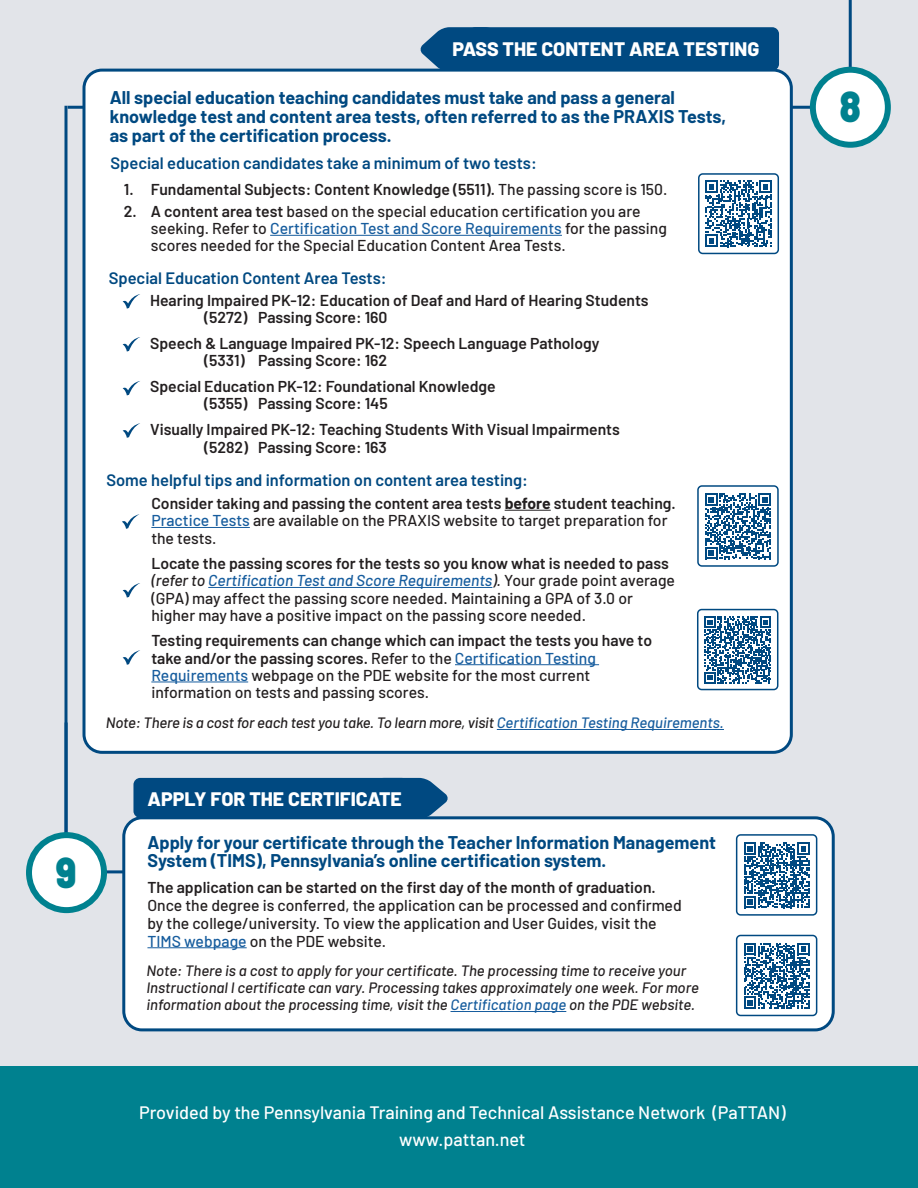
<style>
.page{position:relative;width:918px;height:1188px;background:#e2e4e9}
.page>*{position:absolute;margin:0;border:0;box-sizing:border-box;transform-origin:0 0}
.t1{font:900 43.2px "Barlow";color:#00818f;scale:.87 1}
.Section_Heading{font:800 19.5px "Barlow";color:#fff}
.t2{font:700 18px/18.8px "Barlow";color:#004981}
.t3{font:500 18px "Barlow";color:#fff}
.t4{font:600 16.5px "Barlow";color:#004981}
.t5{font:500 15.75px/17.2px "Barlow";color:#231f20}
.t6{font:600 15.75px/17.2px "Barlow";color:#231f20}
.t7{font:italic 500 15px/17.2px "Barlow";color:#231f20}
.s1{font-weight:500}
.s2{font-weight:600}
.s3{color:#175d9e}
.s4{font-weight:700}
.s5{font-style:italic}
.s6{font-style:italic;color:#175d9e}
</style>
<div class="page">
<div style="left:0;top:1066px;width:918px;height:122px;background:#00818f"></div>
<hr style="left:57px;top:870px;width:750px;height:3px;background:#004981">
<svg style="left:64px;top:106px;width:4px;height:726px"></svg>
<div style="left:124px;top:818px;width:709px;height:212px;background:#fff;border-radius:18px"></div>
<div style="left:122px;top:816px;width:713px;height:215px;border:3px solid #004981;border-radius:18px"></div>
<div style="left:133px;top:778px;width:275px;height:40px;background:#004981;border-radius:7px"></div>
<svg style="left:355px;top:778px;width:93px;height:41px"></svg>
<div style="left:29px;top:835px;width:75px;height:75px;background:#fff;border-radius:50%"></div>
<div style="left:26px;top:832px;width:81px;height:81px;border:6px solid #00818f;border-radius:50%"></div>
<hr style="left:849px;top:0;width:3px;height:145px;background:#004981">
<hr style="left:68px;top:106px;width:785px;height:3px;background:#004981">
<div style="left:813px;top:70px;width:75px;height:75px;background:#fff;border-radius:50%"></div>
<div style="left:810px;top:67px;width:81px;height:81px;border:6px solid #00818f;border-radius:50%"></div>
<div style="left:469px;top:27px;width:310px;height:44px;background:#004981;border-radius:7px"></div>
<svg style="left:420px;top:27px;width:95px;height:42px"></svg>
<div style="left:84px;top:70px;width:707px;height:682px;background:#fff;border-radius:18px"></div>
<div style="left:82px;top:69px;width:711px;height:685px;border:3px solid #004981;border-radius:18px"></div>
<svg style="left:122px;top:514px;width:17px;height:15px"></svg>
<svg style="left:123px;top:294px;width:17px;height:15px"></svg>
<svg style="left:123px;top:337px;width:17px;height:15px"></svg>
<svg style="left:123px;top:381px;width:17px;height:14px"></svg>
<svg style="left:123px;top:423px;width:17px;height:15px"></svg>
<svg style="left:123px;top:583px;width:17px;height:15px"></svg>
<svg style="left:123px;top:650px;width:17px;height:15px"></svg>
<hr style="left:270px;top:235px;width:292px;height:1px;background:#175d9e">
<svg style="left:705px;top:180px;width:67px;height:67px"></svg>
<div style="left:698px;top:173px;width:81px;height:81px;border:2px solid #004981;border-radius:4px"></div>
<hr style="left:505px;top:510px;width:46px;height:1px;background:#231f20">
<hr style="left:151px;top:527px;width:99px;height:1px;background:#175d9e">
<hr style="left:208px;top:587px;width:284px;height:1px;background:#175d9e">
<hr style="left:455px;top:664px;width:144px;height:1px;background:#175d9e">
<hr style="left:151px;top:682px;width:97px;height:1px;background:#175d9e">
<svg style="left:705px;top:493px;width:66px;height:66px"></svg>
<div style="left:697px;top:485px;width:82px;height:82px;border:2px solid #004981;border-radius:4px"></div>
<svg style="left:704px;top:616px;width:67px;height:67px"></svg>
<div style="left:697px;top:609px;width:81px;height:81px;border:2px solid #004981;border-radius:4px"></div>
<hr style="left:497px;top:729px;width:227px;height:1px;background:#175d9e">
<hr style="left:147px;top:947px;width:100px;height:1px;background:#175d9e">
<svg style="left:744px;top:842px;width:66px;height:66px"></svg>
<div style="left:736px;top:834px;width:81px;height:82px;border:2px solid #004981;border-radius:4px"></div>
<hr style="left:451px;top:1011px;width:115px;height:1px;background:#175d9e">
<svg style="left:744px;top:943px;width:66px;height:66px"></svg>
<div style="left:736px;top:935px;width:81px;height:81px;border:2px solid #004981;border-radius:4px"></div>
<p class="t1" style="left:56px;top:840px;width:25px">9</p>
<h1 class="Section_Heading" style="left:452px;top:34px;width:308px">PASS THE CONTENT AREA TESTING</h1>
<p class="t2" style="left:110px;top:87px;width:618px">All special education teaching candidates must take and pass a general knowledge test and content area tests, often referred to as the PRAXIS Tests, as part of the certification process.</p>
<p class="t4" style="left:110px;top:151px;width:428px">Special education candidates take a minimum of two tests:</p>
<p class="t6" style="left:124px;top:179px;width:545px">1. Fundamental Subjects: Content Knowledge (5511). <span class="s1">The passing score is 150.</span></p>
<p class="t5" style="left:151px;top:201px;width:518px;text-indent:-27px"><span class="s2">2. A content area test</span> based on the special education certification you are seeking. Refer to <span class="s3">Certification Test and Score Requirements</span> for the passing scores needed for the Special Education Content Area Tests.</p>
<p class="t4" style="left:109px;top:265px;width:280px">Special Education Content Area Tests:</p>
<p class="t6" style="left:204px;top:290px;width:446px;text-indent:-54px">Hearing Impaired PK-12: Education of Deaf and Hard of Hearing Students (5272) Passing Score: 160</p>
<p class="t6" style="left:204px;top:333px;width:397px;text-indent:-54px">Speech &amp; Language Impaired PK-12: Speech Language Pathology (5331) Passing Score: 162</p>
<p class="t6" style="left:204px;top:377px;width:293px;text-indent:-54px">Special Education PK-12: Foundational Knowledge (5355) Passing Score: 145</p>
<p class="t6" style="left:204px;top:420px;width:417px;text-indent:-54px">Visually Impaired PK-12: Teaching Students With Visual Impairments (5282) Passing Score: 163</p>
<p class="t4" style="left:106px;top:468px;width:423px">Some helpful tips and information on content area testing:</p>
<p class="t5" style="left:151px;top:493px;width:526px"><span class="s2">Consider taking and passing the content area tests</span> <span class="s4">before</span> <span class="s2">student teaching.<br></span><span class="s3">Practice Tests</span> are available on the PRAXIS website to target preparation for the tests.</p>
<p class="t5" style="left:151px;top:553px;width:525px"><span class="s2">Locate the passing scores for the tests so you know what is needed to pass </span><span class="s5">(refer to</span> <span class="s6">Certification Test and Score Requirements</span><span class="s5">).</span> Your grade point average (GPA) may affect the passing score needed. Maintaining a GPA of 3.0 or higher may have a positive impact on the passing score needed.</p>
<p class="t6" style="left:151px;top:631px;width:502px">Testing requirements can change which can impact the tests you have to</p>
<p class="t5" style="left:151px;top:648px;width:446px"><span class="s2">take and/or the passing scores.</span> Refer to the <span class="s3">Certification Testing<br>Requirements</span> webpage on the PDE website for the most current</p>
<p class="t5" style="left:151px;top:682px;width:279px">information on tests and passing scores.</p>
<p class="t7" style="left:106px;top:713px;width:620px">Note: There is a cost for each test you take. To learn more, visit <span class="s3">Certification Testing Requirements.</span></p>
<p class="Section_Heading" style="left:147px;top:784px;width:256px">APPLY FOR THE CERTIFICATE</p>
<p class="t2" style="left:147px;top:831px;width:570px">Apply for your certificate through the Teacher Information Management<br>System (TIMS), Pennsylvania’s online certification system.</p>
<p class="t6" style="left:147px;top:878px;width:510px">The application can be started on the first day of the month of graduation.</p>
<p class="t5" style="left:147px;top:896px;width:536px">Once the degree is conferred, the application can be processed and confirmed</p>
<p class="t5" style="left:147px;top:914px;width:511px">by the college/university. To view the application and User Guides, visit the</p>
<p class="t5" style="left:147px;top:931px;width:240px"><span class="s3">TIMS webpage</span> on the PDE website.</p>
<p class="t7" style="left:147px;top:961px;width:554px">Note: There is a cost to apply for your certificate. The processing time to receive your<br>Instructional I certificate can vary. Processing takes approximately one week. For more information about the processing time, visit the <span class="s3">Certification page</span> on the PDE website.</p>
<p class="t3" style="left:139px;top:1100px;width:648px">Provided by the Pennsylvania Training and Technical Assistance Network (PaTTAN)</p>
<p class="t3" style="left:399px;top:1127px;width:128px">www.pattan.net</p>
<p class="t1" style="left:840px;top:74px;width:25px">8</p>
</div>
